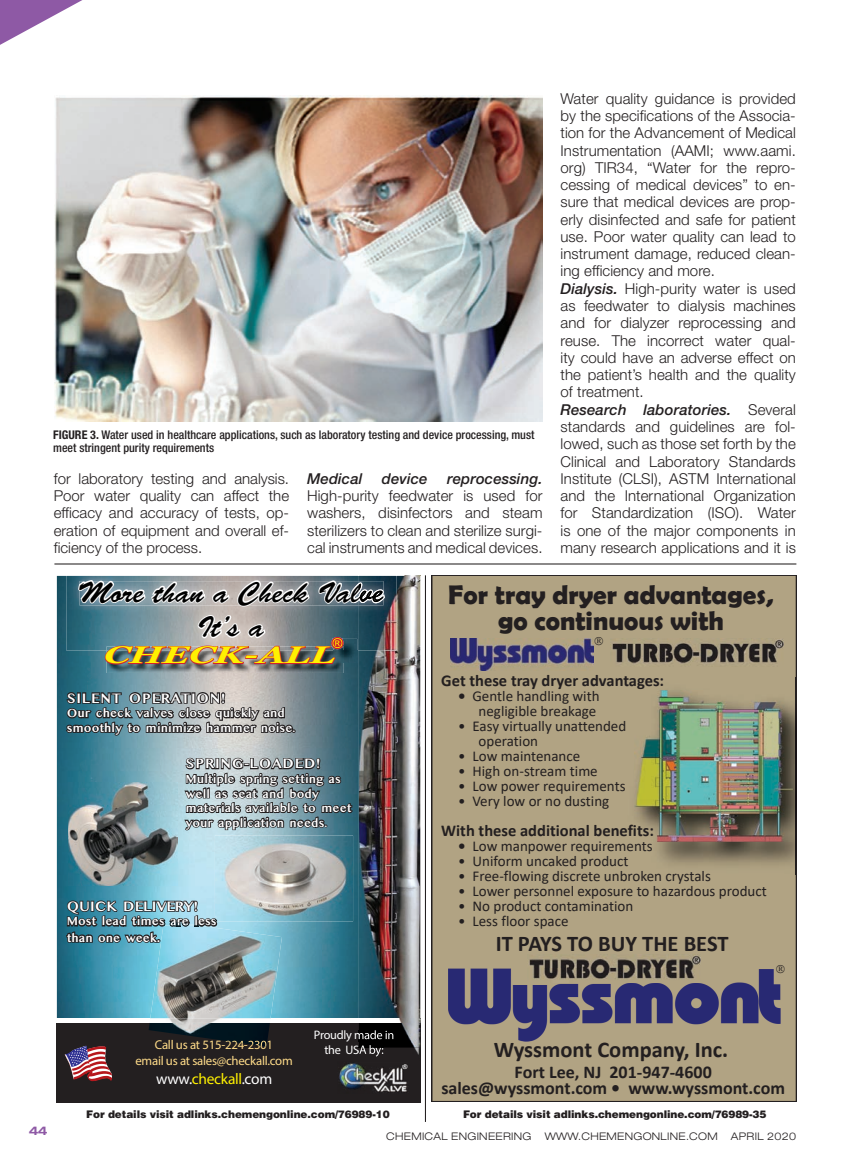
<style>
.page{position:relative;width:851px;height:1161px;background:#fff}
.page>*{position:absolute;margin:0;border:0;box-sizing:border-box;transform-origin:0 0}
.t1{font:28.8px/34.7px "Brush Script Std";letter-spacing:.01em;color:#000;text-align:center}
.t2{font:700 27px/25.5px "Berlin Sans FB Demi";color:#231f20;text-align:center}
.t3{font:italic 700 24.15px "Georgia";color:#fff101;scale:1.5 1}
.t4{font:700 22.5px "Calibri";color:#231f20}
.t5{font:700 18px/16.5px "Calibri";color:#231f20;text-align:center}
.t6{font:700 16.5px "Calibri";color:#231f20}
.t7{font:15.45px "Myriad Pro";letter-spacing:-.02em;color:#fff}
.t8{font:300 15px/17.2px "Helvetica Neue LT Std";letter-spacing:.005em;color:#231f20;text-align:justify}
.t9{font:15px/15px "Calibri";color:#231f20;text-align:right}
.t10{font:italic 500 15px "Helvetica Neue LT Std";letter-spacing:.005em;color:#231f20}
.t11{font:700 14.1px "Kannada MN";letter-spacing:.05em;color:#fff}
.t12{font:700 14.1px "Kannada MN";color:#fff}
.t13{font:12.75px/15.5px "Myriad Pro";letter-spacing:-.02em;color:#fedb89;text-align:center}
.t14{font:12.3px/14.7px "Myriad Pro";letter-spacing:-.02em;color:#fff;text-align:center}
.t15{font:700 12.15px/14.5px "Kannada MN";color:#fff}
.t16{font:500 condensed 12px/13.5px "Helvetica Neue LT Std";color:#231f20}
.t17{font:700 expanded 12px "Helvetica Neue LT Std";color:#8e59a5}
.t18{font:900 10.5px "Helvetica LT Std";letter-spacing:-.01em;color:#231f20}
.t19{font:300 expanded 10.5px "Helvetica Neue LT Std";letter-spacing:.03em;color:#231f20}
.t20{font:700 6.75px "Arial";color:#fff}
.s1{font-weight:700}
.s2{font-weight:500;font-style:italic}
.s3{font-size:14.85px}
.s4{color:#fff101}
</style>
<div class="page">
<svg style="left:0;top:0;width:82px;height:45px"></svg>
<img style="left:57px;top:576px;width:302px;height:442px">
<div style="left:56px;top:1021px;width:364px;height:81px;background:#231f20"></div>
<div style="left:56px;top:1018px;width:364px;height:5px;background:#fff"></div>
<svg style="left:64px;top:1045px;width:48px;height:37px"></svg>
<img style="left:150px;top:926px;width:132px;height:92px">
<img style="left:149px;top:1018px;width:121px;height:22px">
<img style="left:221px;top:1040px;width:46px;height:7px">
<img style="left:339px;top:1063px;width:68px;height:29px">
<img style="left:404px;top:1069px;width:3px;height:10px">
<img style="left:215px;top:836px;width:138px;height:85px">
<svg style="left:65px;top:899px;width:152px;height:45px"></svg>
<img style="left:359px;top:577px;width:61px;height:478px">
<img style="left:65px;top:576px;width:320px;height:256px">
<img style="left:371px;top:589px;width:12px;height:14px">
<img style="left:359px;top:1030px;width:34px;height:12px">
<img style="left:359px;top:1048px;width:24px;height:9px">
<img style="left:359px;top:1045px;width:24px;height:3px">
<img style="left:359px;top:1063px;width:48px;height:2px">
<svg style="left:402px;top:1064px;width:5px;height:5px"></svg>
<img style="left:68px;top:783px;width:109px;height:103px">
<svg style="left:396px;top:576px;width:25px;height:1px"></svg>
<div style="left:431px;top:576px;width:365px;height:526px;background:#b1a383"></div>
<img style="left:622px;top:678px;width:174px;height:197px">
<img style="left:635px;top:690px;width:157px;height:152px">
<img style="left:448px;top:969px;width:332px;height:73px">
<img style="left:450px;top:639px;width:143px;height:31px">
<img style="left:611px;top:639px;width:172px;height:27px">
<img style="left:528px;top:955px;width:172px;height:27px">
<hr style="left:54px;top:563px;width:742px;height:2px;background:#231f20">
<hr style="left:425px;top:575px;width:1px;height:547px;background:#231f20">
<img style="left:55px;top:96px;width:487px;height:326px">
<svg style="left:595px;top:636px;width:8px;height:9px"></svg>
<svg style="left:776px;top:965px;width:8px;height:8px"></svg>
<p class="t16" style="left:53px;top:428px;width:483px"><span class="s1">FIGURE 3.</span> Water used in healthcare applications, such as laboratory testing and device processing, must meet stringent purity requirements</p>
<p class="t8" style="left:54px;top:470px;width:237px">for laboratory testing and analysis.<br>Poor water quality can affect the efficacy and accuracy of tests, op&shy;eration of equipment and overall ef&shy;ficiency of the process.</p>
<p class="t10" style="left:307px;top:470px;width:57px">Medical</p>
<p class="t10" style="left:382px;top:470px;width:47px">device</p>
<p class="t10" style="left:447px;top:470px;width:97px">reprocessing.</p>
<p class="t8" style="left:307px;top:487px;width:237px">High-purity feedwater is used for washers, disinfectors and steam sterilizers to clean and sterilize surgi&shy;cal instruments and medical devices.</p>
<p class="t8" style="left:560px;top:89px;width:237px;text-align:left">Water quality guidance is provided by the specifications of the Associa&shy;tion for the Advancement of Medical Instrumentation (AAMI; www.aami. org) TIR34, “Water for the repro&shy;cessing of medical devices” to en&shy;sure that medical devices are prop&shy;erly disinfected and safe for patient use. Poor water quality can lead to instrument damage, reduced clean&shy;ing efficiency and more.<br><span class="s2">Dialysis.</span> High-purity water is used as feedwater to dialysis machines and for dialyzer reprocessing and reuse. The incorrect water qual&shy;ity could have an adverse effect on the patient’s health and the quality of treatment.<br><span class="s2">Research laboratories.</span> Several standards and guidelines are fol&shy;lowed, such as those set forth by the Clinical and Laboratory Standards Institute (CLSI), ASTM International and the International Organization for Standardization (ISO). Water is one of the major components in many research applications and it is</p>
<h1 class="t1" style="left:78px;top:576px;width:306px">More than a Check Valve<br>It’s a</h1>
<h3 class="t3" style="left:103px;top:637px;width:156px">CHECK-ALL</h3>
<p class="t11" style="left:67px;top:690px;width:160px">SILENT OPERATION!</p>
<p class="t15" style="left:67px;top:706px;width:230px">Our check valves close quickly and smoothly to minimize hammer noise.</p>
<p class="t11" style="left:185px;top:755px;width:136px">SPRING-LOADED!</p>
<p class="t15" style="left:185px;top:771px;width:168px">Multiple spring setting as well as seat and body materials available to meet your application needs.</p>
<p class="t12" style="left:67px;top:898px;width:132px">QUICK DELIVERY!</p>
<p class="t15" style="left:67px;top:913px;width:151px;line-height:16.2px">Most lead times are less than one week<span class="s3">.</span></p>
<p class="t13" style="left:135px;top:1037px;width:159px">Call us at 515-224-2301<br>email us at sales@checkall.com</p>
<p class="t7" style="left:156px;top:1069px;width:118px">www.<span class="s4">checkall</span>.com</p>
<p class="t14" style="left:314px;top:1027px;width:82px">Proudly made in the USA by:</p>
<p class="t20" style="left:402px;top:1063px;width:7px">®</p>
<h2 class="t2" style="left:448px;top:582px;width:327px">For tray dryer advantages, go continuous with</h2>
<p class="t6" style="left:441px;top:669px;width:224px">Get these tray dryer advantages:</p>
<p class="t9" style="left:458px;top:688px;width:143px"><span class="s1">•</span> Gentle handling with negligible breakage</p>
<p class="t9" style="left:478px;top:718px;width:149px;text-align:left;text-indent:-20px">• Easy virtually unattended operation</p>
<p class="t9" style="left:458px;top:748px;width:123px">• Low maintenance</p>
<p class="t9" style="left:458px;top:763px;width:141px">• High on-stream time</p>
<p class="t9" style="left:458px;top:778px;width:169px">• Low power requirements</p>
<p class="t9" style="left:458px;top:793px;width:152px">• Very low or no dusting</p>
<p class="t6" style="left:441px;top:819px;width:214px">With these additional benefits:</p>
<p class="t9" style="left:458px;top:838px;width:196px"><span class="s1">•</span> Low manpower requirements</p>
<p class="t9" style="left:458px;top:853px;width:172px">• Uniform uncaked product</p>
<p class="t9" style="left:458px;top:868px;width:254px">• Free-flowing discrete unbroken crystals</p>
<p class="t9" style="left:458px;top:883px;width:310px">• Lower personnel exposure to hazardous product</p>
<p class="t9" style="left:458px;top:898px;width:177px">• No product contamination</p>
<p class="t9" style="left:458px;top:913px;width:112px">• Less floor space</p>
<h3 class="t4" style="left:495px;top:927px;width:234px">IT PAYS TO BUY THE BEST</h3>
<h3 class="t4" style="left:493px;top:1033px;width:236px">Wyssmont Company, Inc.</h3>
<p class="t5" style="left:441px;top:1063px;width:345px">Fort Lee, NJ 201-947-4600 sales@wyssmont.com • www.wyssmont.com</p>
<p class="t17" style="left:29px;top:1123px;width:20px">44</p>
<p class="t18" style="left:86px;top:1107px;width:305px">For details visit adlinks.chemengonline.com/76989-10</p>
<p class="t18" style="left:463px;top:1107px;width:305px">For details visit adlinks.chemengonline.com/76989-35</p>
<p class="t19" style="left:386px;top:1130px;width:146px">CHEMICAL ENGINEERING</p>
<p class="t19" style="left:544px;top:1130px;width:174px">WWW.CHEMENGONLINE.COM</p>
<p class="t19" style="left:731px;top:1130px;width:67px">APRIL 2020</p>
</div>
